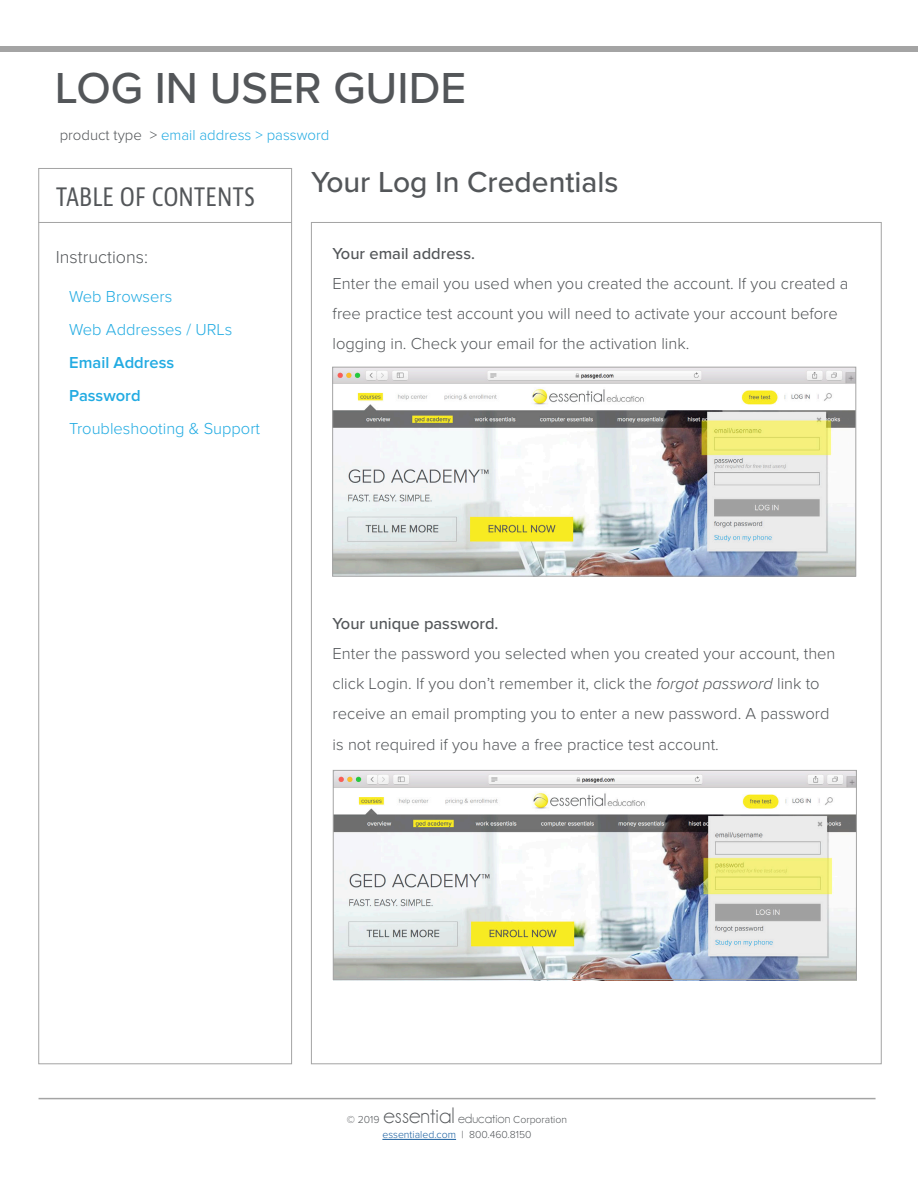
<style>
.page{position:relative;width:918px;height:1188px;background:#fff}
.page>*{position:absolute;margin:0;border:0;box-sizing:border-box;transform-origin:0 0}
.t1{font:500 45px "Proxima Nova";color:#535659}
.t2{font:500 30px "Proxima Nova";color:#535659}
.t3{font:condensed 27px "Bernino Sans";color:#535659}
.t4{font:300 18px "Proxima Nova";color:#535659}
.t5{font:300 16.5px/30.3px "Proxima Nova";color:#535659}
.t6{font:300 16.5px "Proxima Nova";color:#22abe2}
.t7{font:600 16.5px "Proxima Nova";color:#22abe2}
.t8{font:500 16.5px "Proxima Nova";color:#535659}
.t9{font:300 15px "Proxima Nova";color:#24abe2}
.t10{font:300 10.5px "Proxima Nova";color:#535659}
.t11{font:300 10.5px "Proxima Nova";color:#175d9e}
.s1{color:#535659}
.s2{font-weight:500}
.s3{font-style:italic}
.s4{font-family:"Champagne&Limousines";font-weight:400;font-size:22.5px}
.s5{font-family:"Champagne&Limousines";font-weight:400;font-size:13.5px}
</style>
<div class="page">
<div style="left:0;top:46px;width:918px;height:6px;background:#a4a4a4"></div>
<div style="left:39px;top:168px;width:253px;height:896px;border:1px solid #a4a4a4"></div>
<hr style="left:382px;top:1139px;width:74px;height:1px;background:#175d9e">
<hr style="left:39px;top:1098px;width:837px;height:1px;background:#a4a4a4">
<hr style="left:39px;top:222px;width:253px;height:1px;background:#a4a4a4">
<img style="left:334px;top:369px;width:520px;height:205px">
<div style="left:332px;top:367px;width:524px;height:209px;border:1px solid #a4a4a4"></div>
<img style="left:333px;top:772px;width:523px;height:209px">
<div style="left:333px;top:770px;width:524px;height:210px;border:1px solid #a4a4a4"></div>
<p class="t1" style="left:55px;top:61px;width:413px">LOG IN USER GUIDE</p>
<p class="t9" style="left:60px;top:127px;width:271px"><span class="s1">product type &gt;</span> email address &gt; password</p>
<p class="t2" style="left:311px;top:164px;width:309px">Your Log In Credentials</p>
<p class="t3" style="left:56px;top:179px;width:201px">TABLE OF CONTENTS</p>
<p class="t4" style="left:56px;top:247px;width:94px">Instructions:</p>
<p class="t6" style="left:69px;top:287px;width:105px">Web Browsers</p>
<p class="t6" style="left:69px;top:320px;width:165px">Web Addresses / URLs</p>
<p class="t7" style="left:69px;top:353px;width:107px">Email Address</p>
<p class="t7" style="left:69px;top:386px;width:73px">Password</p>
<p class="t6" style="left:69px;top:419px;width:192px">Troubleshooting &amp; Support</p>
<p class="t8" style="left:333px;top:243px;width:144px">Your email address.</p>
<p class="t5" style="left:333px;top:268px;width:517px">Enter the email you used when you created the account. If you created a free practice test account you will need to activate your account before logging in. Check your email for the activation link.</p>
<p class="t5" style="left:333px;top:609px;width:504px"><span class="s2">Your unique password.<br></span>Enter the password you selected when you created your account, then click Login. If you don’t remember it, click the <span class="s3">forgot password</span> link to receive an email prompting you to enter a new password. A password is not required if you have a free practice test account.</p>
<p class="t10" style="left:347px;top:1113px;width:222px">© 2019 <span class="s4">essential</span> <span class="s5">education</span> Corporation</p>
<p class="t11" style="left:382px;top:1128px;width:151px">essentialed.com <span class="s1">| 800.460.8150</span></p>
</div>
